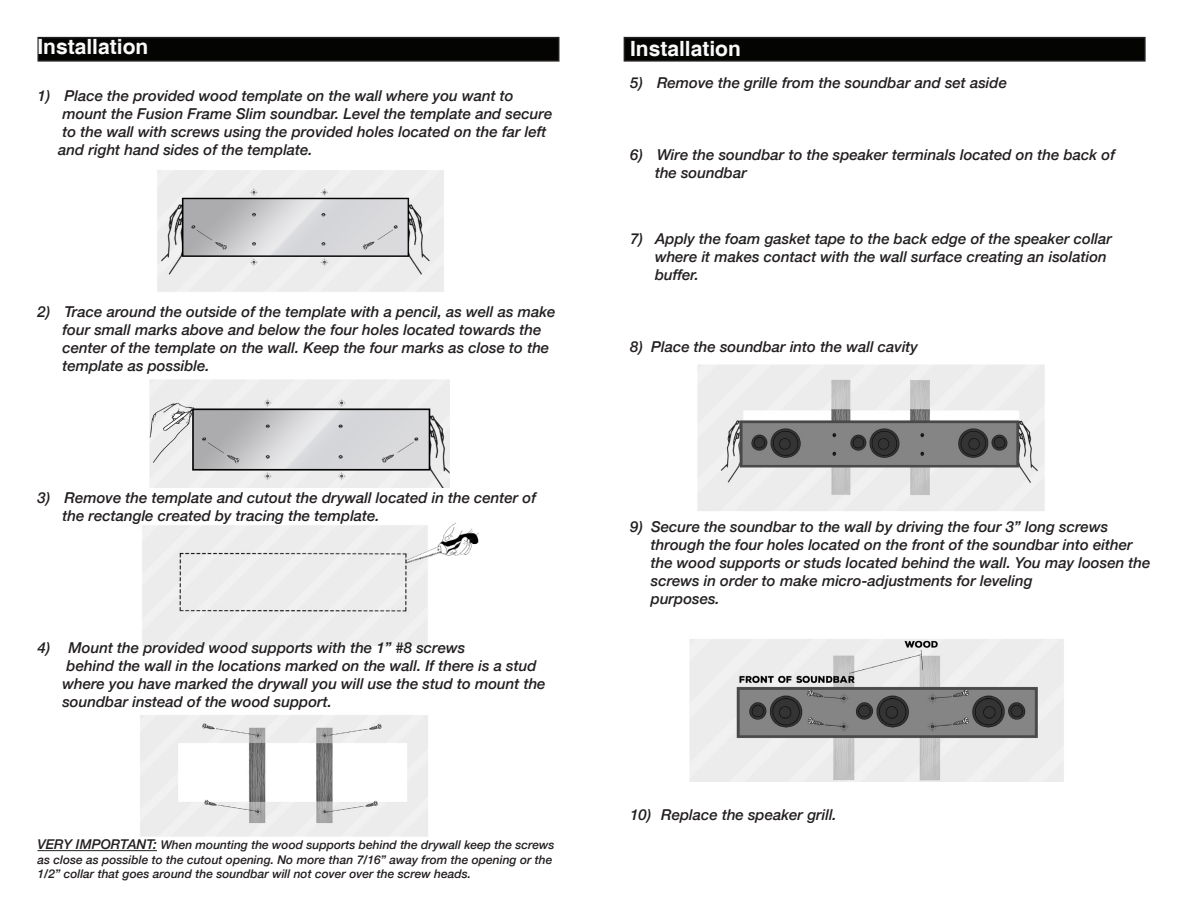
<style>
.page{position:relative;width:1188px;height:918px;background:#fff}
.page>*{position:absolute;margin:0;border:0;box-sizing:border-box;transform-origin:0 0}
.t1{font:700 21px "Helvetica";color:#fafafa}
.t2{font:italic 500 15px "Helvetica Neue";color:#231f20}
.t3{font:italic 500 12px/14.4px "Helvetica Neue";color:#231f20}
.s1{font-size:13.5px}
</style>
<div class="page">
<img style="left:142px;top:522px;width:337px;height:124px">
<img style="left:689px;top:639px;width:375px;height:143px">
<img style="left:697px;top:364px;width:348px;height:147px">
<img style="left:140px;top:715px;width:288px;height:122px">
<img style="left:149px;top:379px;width:301px;height:108px">
<img style="left:157px;top:170px;width:287px;height:122px">
<div style="left:38px;top:38px;width:521px;height:23px;background:#040503"></div>
<div style="left:37px;top:37px;width:522px;height:25px;border:2px solid #231f20"></div>
<div style="left:624px;top:38px;width:521px;height:23px;background:#040503"></div>
<div style="left:624px;top:37px;width:522px;height:25px;border:2px solid #231f20"></div>
<hr style="left:37px;top:850px;width:120px;height:1px;background:#231f20">
<p class="t1" style="left:37px;top:34px;width:112px">Installation</p>
<p class="t2" style="left:37px;top:87px;width:478px">1) Place the provided wood template on the wall where you want to</p>
<p class="t2" style="left:62px;top:105px;width:491px">mount the Fusion Frame Slim soundbar. Level the template and secure</p>
<p class="t2" style="left:62px;top:123px;width:486px">to the wall with screws using the provided holes located on the far left</p>
<p class="t2" style="left:58px;top:141px;width:256px">and right hand sides of the template.</p>
<p class="t2" style="left:37px;top:303px;width:520px">2) Trace around the outside of the template with a pencil, as well as make</p>
<p class="t2" style="left:62px;top:321px;width:481px">four small marks above and below the four holes located towards the</p>
<p class="t2" style="left:62px;top:339px;width:488px">center of the template on the wall. Keep the four marks as close to the</p>
<p class="t2" style="left:62px;top:357px;width:149px">template as possible.</p>
<p class="t2" style="left:37px;top:489px;width:500px">3) Remove the template and cutout the drywall located in the center of</p>
<p class="t2" style="left:62px;top:507px;width:319px">the rectangle created by tracing the template.</p>
<p class="t2" style="left:37px;top:639px;width:429px">4) Mount the provided wood supports with the 1” #8 screws</p>
<p class="t2" style="left:67px;top:657px;width:471px">behind the wall in the locations marked on the wall. If there is a stud</p>
<p class="t2" style="left:62px;top:675px;width:485px">where you have marked the drywall you will use the stud to mount the</p>
<p class="t2" style="left:62px;top:693px;width:271px">soundbar instead of the wood support.</p>
<p class="t3" style="left:37px;top:838px;width:519px"><span class="s1">VERY IMPORTANT:</span> When mounting the wood supports behind the drywall keep the screws as close as possible to the cutout opening. No more than 7/16” away from the opening or the<br>1/2” collar that goes around the soundbar will not cover over the screw heads.</p>
<p class="t1" style="left:630px;top:36px;width:112px">Installation</p>
<p class="t2" style="left:630px;top:74px;width:379px">5) Remove the grille from the soundbar and set aside</p>
<p class="t2" style="left:630px;top:146px;width:487px">6) Wire the soundbar to the speaker terminals located on the back of</p>
<p class="t2" style="left:655px;top:164px;width:93px">the soundbar</p>
<p class="t2" style="left:630px;top:230px;width:484px">7) Apply the foam gasket tape to the back edge of the speaker collar</p>
<p class="t2" style="left:655px;top:248px;width:453px">where it makes contact with the wall surface creating an isolation</p>
<p class="t2" style="left:655px;top:266px;width:45px">buffer.</p>
<p class="t2" style="left:630px;top:338px;width:290px">8) Place the soundbar into the wall cavity</p>
<p class="t2" style="left:630px;top:518px;width:480px">9) Secure the soundbar to the wall by driving the four 3” long screws</p>
<p class="t2" style="left:651px;top:536px;width:483px">through the four holes located on the front of the soundbar into either</p>
<p class="t2" style="left:651px;top:554px;width:501px">the wood supports or studs located behind the wall. You may loosen the</p>
<p class="t2" style="left:651px;top:572px;width:383px">screws in order to make micro-adjustments for leveling</p>
<p class="t2" style="left:651px;top:590px;width:70px">purposes.</p>
<p class="t2" style="left:630px;top:806px;width:208px">10) Replace the speaker grill.</p>
</div>
